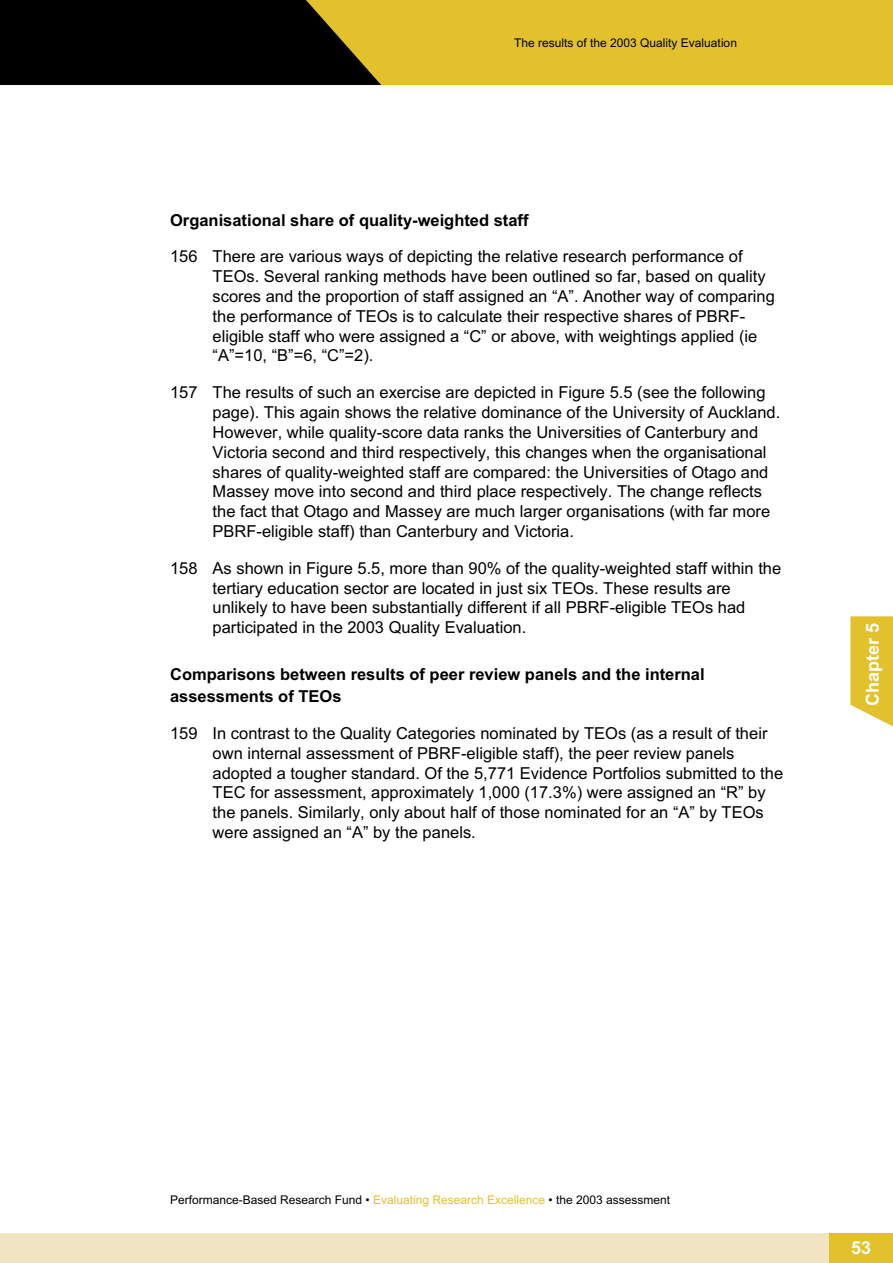
<style>
.page{position:relative;width:893px;height:1263px;background:#fff}
.page>*{position:absolute;margin:0;border:0;box-sizing:border-box;transform-origin:0 0}
.t1{font:700 18px "Arial Maori";color:#fff}
.t2{font:16.5px/19.8px "Arial Maori";color:#000}
.t3{font:700 16.5px/21.8px "Arial Maori";color:#000}
.t4{font:12px "Arial Maori";color:#000}
.s1{color:#e2c12d}
</style>
<div class="page">
<div style="left:0;top:0;width:383px;height:85px;background:#000"></div>
<div style="left:306px;top:0;width:587px;height:85px;background:#e2c12d"></div>
<div style="left:0;top:1233px;width:893px;height:30px;background:#f1e5c1"></div>
<div style="left:829px;top:1233px;width:64px;height:30px;background:#e2c12d"></div>
<svg style="left:850px;top:616px;width:43px;height:111px;background:#e5c845"></svg>
<p class="t4" style="left:514px;top:36px;width:224px">The results of the 2003 Quality Evaluation</p>
<p class="t3" style="left:170px;top:209px;width:360px">Organisational share of quality-weighted staff</p>
<p class="t2" style="left:213px;top:247px;width:564px;text-indent:-43px">156 There are various ways of depicting the relative research performance of TEOs. Several ranking methods have been outlined so far, based on quality scores and the proportion of staff assigned an “A”. Another way of comparing the performance of TEOs is to calculate their respective shares of PBRF&shy;eligible staff who were assigned a “C” or above, with weightings applied (ie “A”=10, “B”=6, “C”=2).</p>
<p class="t2" style="left:213px;top:383px;width:569px;text-indent:-43px">157 The results of such an exercise are depicted in Figure 5.5 (see the following page). This again shows the relative dominance of the University of Auckland.<br>However, while quality-score data ranks the Universities of Canterbury and Victoria second and third respectively, this changes when the organisational shares of quality-weighted staff are compared: the Universities of Otago and Massey move into second and third place respectively. The change reflects the fact that Otago and Massey are much larger organisations (with far more PBRF-eligible staff) than Canterbury and Victoria.</p>
<p class="t2" style="left:213px;top:558px;width:570px;text-indent:-43px">158 As shown in Figure 5.5, more than 90% of the quality-weighted staff within the tertiary education sector are located in just six TEOs. These results are unlikely to have been substantially different if all PBRF-eligible TEOs had participated in the 2003 Quality Evaluation.</p>
<p class="t3" style="left:170px;top:664px;width:536px">Comparisons between results of peer review panels and the internal assessments of TEOs</p>
<p class="t2" style="left:213px;top:723px;width:572px;text-indent:-43px">159 In contrast to the Quality Categories nominated by TEOs (as a result of their own internal assessment of PBRF-eligible staff), the peer review panels adopted a tougher standard. Of the 5,771 Evidence Portfolios submitted to the TEC for assessment, approximately 1,000 (17.3%) were assigned an “R” by the panels. Similarly, only about half of those nominated for an “A” by TEOs were assigned an “A” by the panels.</p>
<p class="t1" style="left:862px;top:706px;width:85px;rotate:-90deg">Chapter 5</p>
<p class="t4" style="left:170px;top:1193px;width:501px">Performance-Based Research Fund • <span class="s1">Evaluating Research Excellence</span> • the 2003 assessment</p>
<p class="t1" style="left:851px;top:1238px;width:22px">53</p>
</div>
